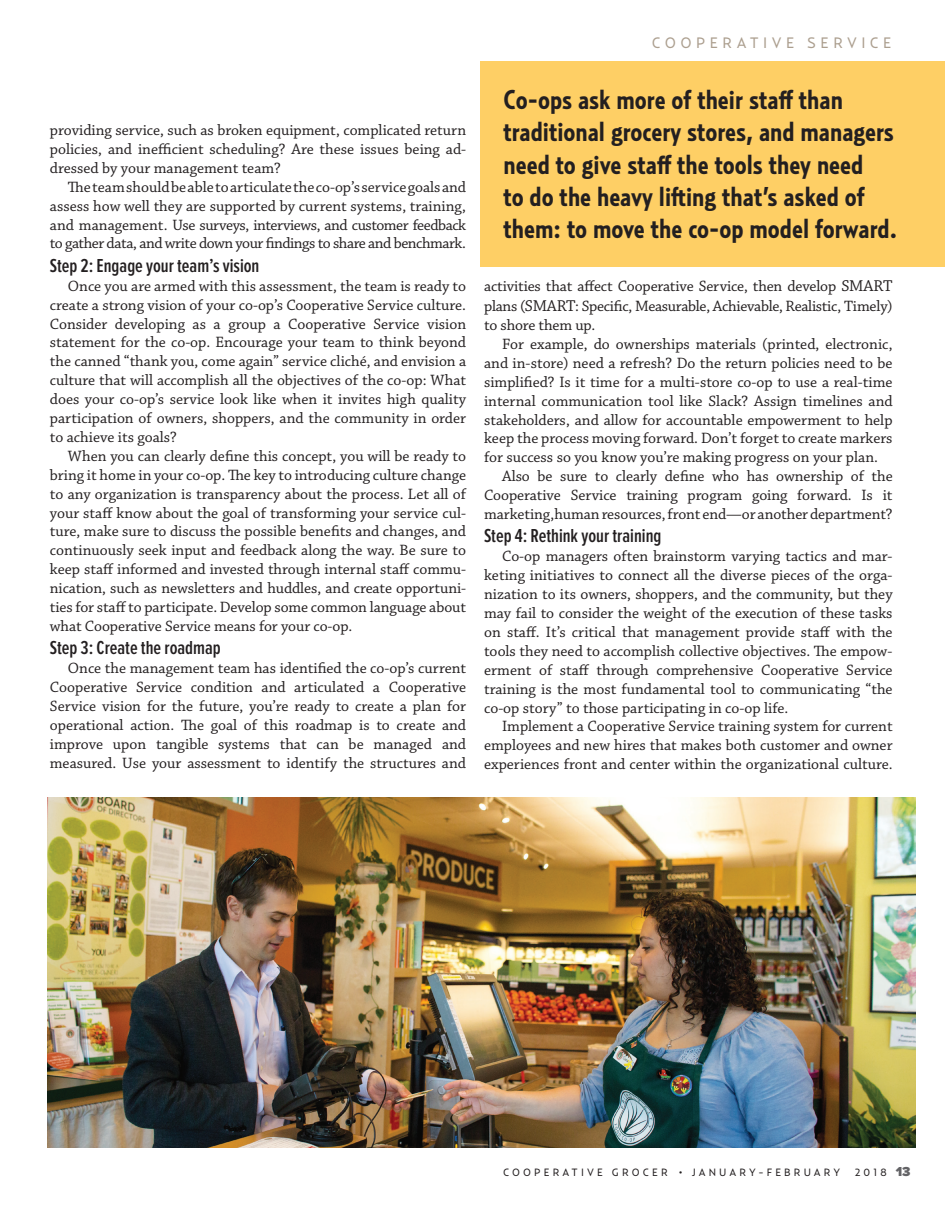
<style>
.page{position:relative;width:945px;height:1215px;background:#fff}
.page>*{position:absolute;margin:0;border:0;box-sizing:border-box;transform-origin:0 0}
.t1{font:700 27px/32.4px "Relay Cond";color:#231f20}
.t2{font:600 extra-condensed 19.5px "Proxima Nova";color:#231f20}
.t3{font:15.75px/18.9px "Chaparral Pro";color:#231f20;text-align:justify}
.Section_heads_right{font:15px "Relay";letter-spacing:.3em;color:#ac9f8f}
.t4{font:10.5px "Relay";letter-spacing:.3em;color:#231f20}
.s1{font-size:16.5px}
.s2{font-family:"Proxima Nova"}
.s3{font-family:"Proxima Nova";font-weight:900;font-size:13.5px;color:#636366}
</style>
<div class="page">
<img style="left:48px;top:798px;width:868px;height:350px">
<div style="left:480px;top:61px;width:465px;height:205px;background:#fecf65"></div>
<p class="t3" style="left:50px;top:121px;width:418px">providing service, such as broken equipment, complicated return policies, and inefficient scheduling? Are these issues being ad&shy;dressed by your management team?</p>
<p class="t3" style="left:50px;top:178px;width:418px;text-indent:18px">The team should be able to articulate the co-op’s service goals and assess how well they are supported by current systems, training, and management. Use surveys, interviews, and customer feedback to gather data, and write down your findings to share and benchmark.</p>
<p class="t2" style="left:50px;top:256px;width:211px">Step 2: Engage your team’s vision</p>
<p class="t3" style="left:50px;top:277px;width:418px;text-indent:18px">Once you are armed with this assessment, the team is ready to create a strong vision of your co-op’s Cooperative Service culture.<br>Consider developing as a group a Cooperative Service vision statement for the co-op. Encourage your team to think beyond the canned “thank you, come again” service cliché, and envision a culture that will accomplish all the objectives of the co-op: What does your co-op’s service look like when it invites high quality participation of owners, shoppers, and the community in order to achieve its goals?</p>
<p class="t3" style="left:50px;top:447px;width:418px;text-indent:18px">When you can clearly define this concept, you will be ready to bring it home in your co-op. The key to introducing culture change to any organization is transparency about the process. Let all of your staff know about the goal of transforming your service cul&shy;ture, make sure to discuss the possible benefits and changes, and continuously seek input and feedback along the way. Be sure to keep staff informed and invested through internal staff commu&shy;nication, such as newsletters and huddles, and create opportuni&shy;ties for staff to participate. Develop some common language about what Cooperative Service means for your co-op.</p>
<p class="t2" style="left:50px;top:639px;width:172px">Step 3: Create the roadmap</p>
<p class="t3" style="left:50px;top:659px;width:418px;text-indent:18px">Once the management team has identified the co-op’s current Cooperative Service condition and articulated a Cooperative Service vision for the future, you’re ready to create a plan for operational action. The goal of this roadmap is to create and improve upon tangible systems that can be managed and measured. Use your assessment to identify the structures and</p>
<p class="Section_heads_right" style="left:652px;top:34px;width:241px">COOPERATIVE SERVICE</p>
<p class="t1" style="left:504px;top:83px;width:395px">Co-ops ask more of their staff than traditional grocery stores, and managers need to give staff the tools they need<br>to do the heavy lifting that’s asked of them: to move the co-op model forward.</p>
<p class="t3" style="left:484px;top:277px;width:410px;line-height:19.4px">activities that affect Cooperative Service, then develop <span class="s1">SMART </span>plans (<span class="s1">SMART</span>: Specific, Measurable, Achievable, Realistic, Timely) to shore them up.</p>
<p class="t3" style="left:484px;top:335px;width:410px;text-indent:18px">For example, do ownerships materials (printed, electronic, and in-store) need a refresh? Do the return policies need to be simplified? Is it time for a multi-store co-op to use a real-time internal communication tool like Slack? Assign timelines and stakeholders, and allow for accountable empowerment to help keep the process moving forward. Don’t forget to create markers for success so you know you’re making progress on your plan.</p>
<p class="t3" style="left:484px;top:467px;width:410px;text-indent:18px">Also be sure to clearly define who has ownership of the Cooperative Service training program going forward. Is it marketing,human resources, front end—or another department?</p>
<p class="t2" style="left:484px;top:527px;width:179px">Step 4: Rethink your training</p>
<p class="t3" style="left:484px;top:548px;width:410px;text-indent:18px">Co-op managers often brainstorm varying tactics and mar&shy;keting initiatives to connect all the diverse pieces of the orga&shy;nization to its owners, shoppers, and the community, but they may fail to consider the weight of the execution of these tasks on staff. It’s critical that management provide staff with the tools they need to accomplish collective objectives. The empow&shy;erment of staff through comprehensive Cooperative Service training is the most fundamental tool to communicating “the co-op story” to those participating in co-op life.</p>
<p class="t3" style="left:484px;top:718px;width:410px;text-indent:18px">Implement a Cooperative Service training system for current employees and new hires that makes both customer and owner experiences front and center within the organizational culture.</p>
<p class="t4" style="left:503px;top:1166px;width:338px">COOPERATIVE GROCER <span class="s2">•</span> JANUARY-FEBRUARY</p>
<p class="t4" style="left:855px;top:1166px;width:57px">2018 <span class="s3">13</span></p>
</div>
